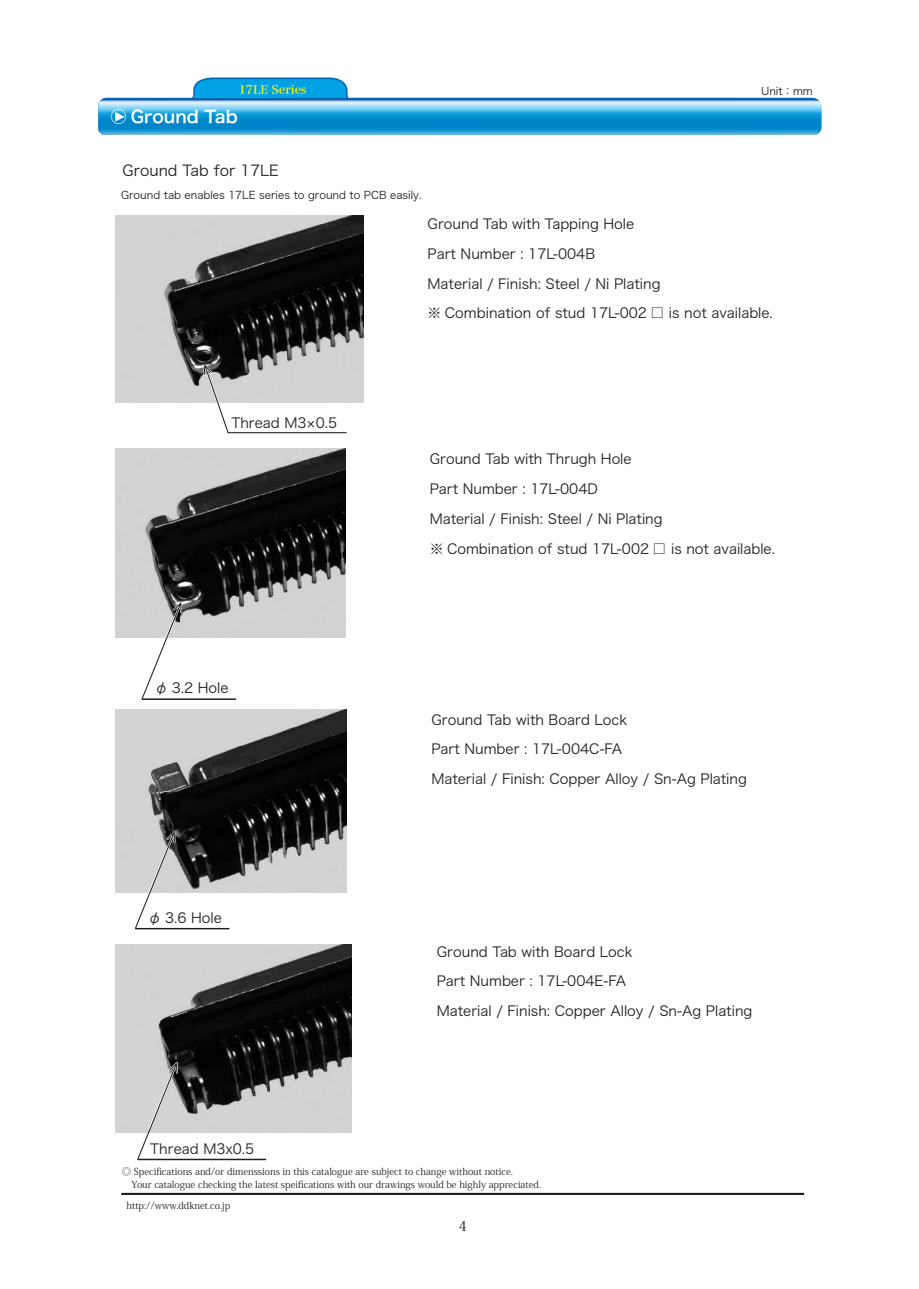
<style>
.page{position:relative;width:919px;height:1289px;background:#fff}
.page>*{position:absolute;margin:0;border:0;box-sizing:border-box;transform-origin:0 0}
.t1{font:16.95px "Hira Kaku Pro W6";color:#fff}
.t2{font:14.85px "Hira Kaku Pro W3";color:#231f20}
.t3{font:13.8px/29.7px "Hira Kaku Pro W3";color:#231f20}
.t4{font:13.8px "Koz Min Pro";color:#231f20}
.t5{font:11.7px "Hira Min Pro W6";color:#fff101}
.t6{font:10.65px "Hira Kaku Pro W3";color:#231f20}
.t7{font:9.6px/12.8px "Koz Min Pro";color:#231f20}
</style>
<div class="page">
<hr style="left:121px;top:1192px;width:683px;height:2px;background:#231f20">
<svg style="left:98px;top:77px;width:723px;height:58px"></svg>
<img style="left:115px;top:216px;width:248px;height:186px">
<hr style="left:228px;top:432px;width:118px;height:1px;background:#231f20">
<svg style="left:202px;top:363px;width:29px;height:71px"></svg>
<img style="left:115px;top:448px;width:230px;height:189px">
<hr style="left:142px;top:698px;width:93px;height:2px;background:#231f20">
<svg style="left:141px;top:600px;width:43px;height:100px"></svg>
<img style="left:115px;top:709px;width:232px;height:183px">
<hr style="left:136px;top:927px;width:93px;height:2px;background:#231f20">
<svg style="left:134px;top:829px;width:43px;height:101px"></svg>
<img style="left:115px;top:944px;width:236px;height:188px">
<hr style="left:138px;top:1158px;width:127px;height:2px;background:#231f20">
<svg style="left:136px;top:1060px;width:43px;height:100px"></svg>
<p class="t5" style="left:239px;top:79px;width:69px">17LE Series</p>
<p class="t6" style="left:761px;top:82px;width:53px">Unit：mm</p>
<p class="t1" style="left:110px;top:102px;width:129px">○ Ground Tab</p>
<p class="t2" style="left:122px;top:157px;width:158px">Ground Tab for 17LE</p>
<p class="t6" style="left:121px;top:185px;width:302px">Ground tab enables 17LE series to ground to PCB easily.</p>
<p class="t3" style="left:231px;top:406px;width:107px">Thread M3×0.5</p>
<p class="t3" style="left:154px;top:672px;width:76px">φ 3.2 Hole</p>
<p class="t3" style="left:148px;top:901px;width:76px">φ 3.6 Hole</p>
<p class="t3" style="left:150px;top:1132px;width:106px">Thread M3x0.5</p>
<p class="t3" style="left:427px;top:208px;width:347px">Ground Tab with Tapping Hole<br>Part Number : 17L-004B<br>Material / Finish: Steel / Ni Plating<br>※ Combination of stud 17L-002 □ is not available.</p>
<p class="t3" style="left:429px;top:443px;width:347px">Ground Tab with Thrugh Hole<br>Part Number : 17L-004D<br>Material / Finish: Steel / Ni Plating<br>※ Combination of stud 17L-002 □ is not available.</p>
<p class="t3" style="left:431px;top:703px;width:317px">Ground Tab with Board Lock<br>Part Number : 17L-004C-FA<br>Material / Finish: Copper Alloy / Sn-Ag Plating</p>
<p class="t3" style="left:437px;top:935px;width:317px">Ground Tab with Board Lock<br>Part Number : 17L-004E-FA<br>Material / Finish: Copper Alloy / Sn-Ag Plating</p>
<p class="t7" style="left:122px;top:1164px;width:420px">◎ Specifications and/or dimenssions in this catalogue are subject to change without notice.　Your catalogue checking the latest speifications with our drawings would be highly appreciated.</p>
<p class="t7" style="left:126px;top:1198px;width:105px">http://www.ddknet.co.jp</p>
<p class="t4" style="left:458px;top:1216px;width:10px">4</p>
</div>
